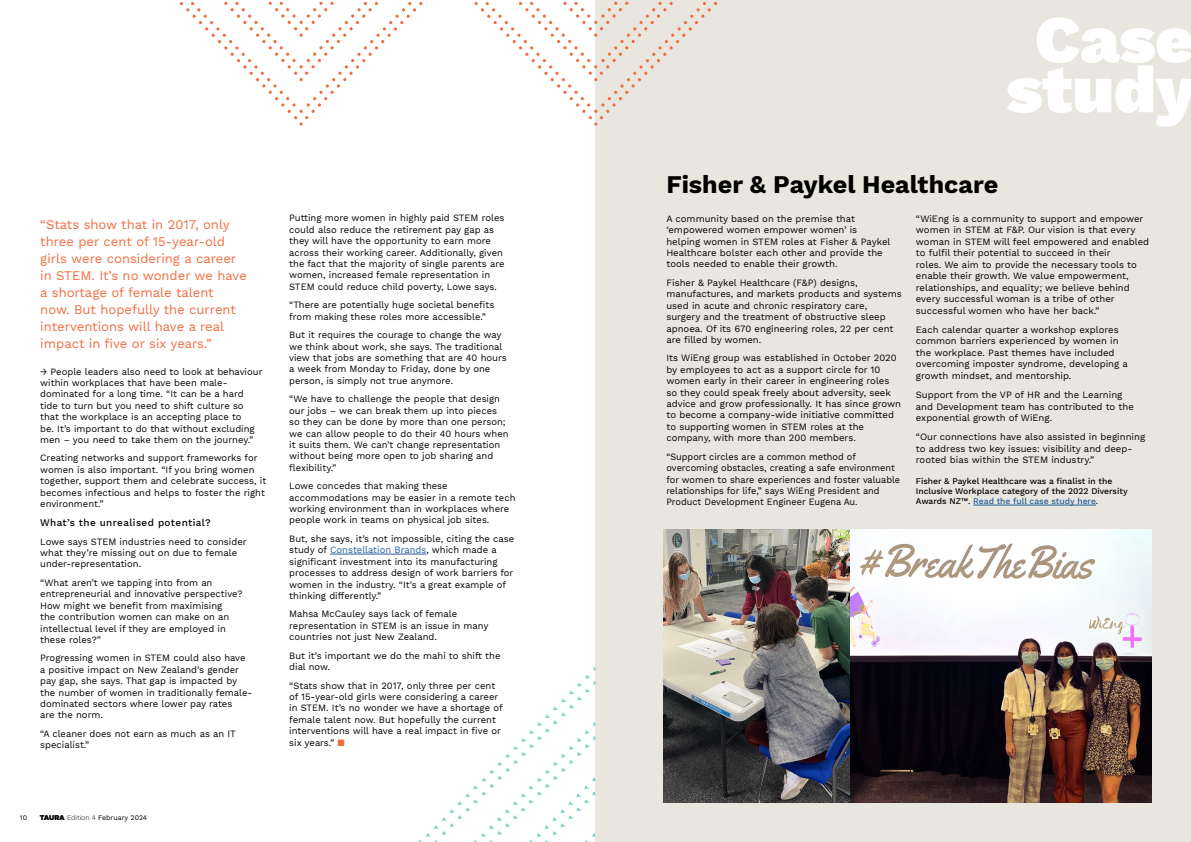
<style>
.page{position:relative;width:1191px;height:842px;background:#fff}
.page>*{position:absolute;margin:0;border:0;box-sizing:border-box;transform-origin:0 0}
.t1{font:900 67px/50px "Work Sans";color:#fff;text-align:center}
.t2{font:700 25px "Work Sans";color:#000}
.t3{font:13px/17px "Work Sans";color:#f36c3f}
.t4{font:500 10px "Work Sans";letter-spacing:.04em;color:#000}
.t5{font:9.5px/11.4px "Work Sans";color:#000}
.t6{font:9.5px/11.4px "Work Sans";color:#000;scale:.96 1}
.t7{font:500 8.5px/10.2px "Work Sans";color:#000}
.t8{font:7px "Work Sans";color:#000}
.s1{color:#215e9e}
.s2{color:#f36c3f}
.s3{font-family:"Gotham";font-weight:900}
.s4{font-weight:300}
</style>
<div class="page">
<div style="left:595px;top:0;width:596px;height:842px;background:#e9e6df"></div>
<svg style="left:180px;top:2px;width:242px;height:124px"></svg>
<svg style="left:474px;top:2px;width:243px;height:124px"></svg>
<hr style="left:330px;top:554px;width:96px;height:1px;background:#215e9e">
<hr style="left:973px;top:505px;width:123px;height:1px;background:#215e9e">
<img style="left:849px;top:529px;width:302px;height:273px">
<svg style="left:419px;top:667px;width:176px;height:175px"></svg>
<img style="left:663px;top:529px;width:186px;height:273px">
<p class="t3" style="left:40px;top:216px;width:208px">“Stats show that in 2017, only three per cent of 15-year-old girls were considering a career in STEM. It’s no wonder we have a shortage of female talent<br>now. But hopefully the current interventions will have a real impact in five or six years.”</p>
<p class="t5" style="left:40px;top:366px;width:224px">→ People leaders also need to look at behaviour within workplaces that have been male&shy;dominated for a long time. “It can be a hard tide to turn but you need to shift culture so that the workplace is an accepting place to<br>be. It’s important to do that without excluding men – you need to take them on the journey.”</p>
<p class="t5" style="left:40px;top:453px;width:228px">Creating networks and support frameworks for women is also important. “If you bring women together, support them and celebrate success, it becomes infectious and helps to foster the right environment.”</p>
<p class="t4" style="left:40px;top:517px;width:172px">What’s the unrealised potential?</p>
<p class="t5" style="left:40px;top:536px;width:208px">Lowe says STEM industries need to consider what they’re missing out on due to female under-representation.</p>
<p class="t5" style="left:40px;top:577px;width:204px">“What aren’t we tapping into from an entrepreneurial and innovative perspective?<br>How might we benefit from maximising<br>the contribution women can make on an intellectual level if they are employed in these roles?”</p>
<p class="t5" style="left:40px;top:653px;width:214px">Progressing women in STEM could also have a positive impact on New Zealand’s gender pay gap, she says. That gap is impacted by the number of women in traditionally female&shy;dominated sectors where lower pay rates<br>are the norm.</p>
<p class="t5" style="left:40px;top:728px;width:197px">“A cleaner does not earn as much as an IT specialist.”</p>
<p class="t5" style="left:289px;top:213px;width:217px">Putting more women in highly paid STEM roles could also reduce the retirement pay gap as they will have the opportunity to earn more across their working career. Additionally, given the fact that the majority of single parents are women, increased female representation in STEM could reduce child poverty, Lowe says.</p>
<p class="t5" style="left:289px;top:300px;width:207px">“There are potentially huge societal benefits from making these roles more accessible.”</p>
<p class="t5" style="left:289px;top:330px;width:219px">But it requires the courage to change the way we think about work, she says. The traditional view that jobs are something that are 40 hours a week from Monday to Friday, done by one person, is simply not true anymore.</p>
<p class="t5" style="left:289px;top:394px;width:221px">“We have to challenge the people that design our jobs – we can break them up into pieces so they can be done by more than one person; we can allow people to do their 40 hours when it suits them. We can’t change representation without being more open to job sharing and flexibility.”</p>
<p class="t5" style="left:289px;top:481px;width:228px">Lowe concedes that making these accommodations may be easier in a remote tech working environment than in workplaces where people work in teams on physical job sites.</p>
<p class="t5" style="left:289px;top:533px;width:227px">But, she says, it’s not impossible, citing the case study of <span class="s1">Constellation Brands</span>, which made a significant investment into its manufacturing processes to address design of work barriers for women in the industry. “It’s a great example of thinking differently.”</p>
<p class="t5" style="left:289px;top:609px;width:201px">Mahsa McCauley says lack of female representation in STEM is an issue in many countries not just New Zealand.</p>
<p class="t5" style="left:289px;top:650px;width:213px">But it’s important we do the mahi to shift the dial now.</p>
<p class="t5" style="left:289px;top:680px;width:215px">“Stats show that in 2017, only three per cent of 15-year-old girls were considering a career in STEM. It’s no wonder we have a shortage of female talent now. But hopefully the current interventions will have a real impact in five or six years.” <span class="s2">▪</span></p>
<p class="t8" style="left:20px;top:813px;width:9px">10</p>
<p class="t8" style="left:40px;top:813px;width:109px"><span class="s3">TAURA</span> <span class="s4">Edition 4</span> February 2024</p>
<h1 class="t1" style="left:1006px;top:18px;width:191px">Case study</h1>
<h2 class="t2" style="left:666px;top:170px;width:333px">Fisher &amp; Paykel Healthcare</h2>
<p class="t5" style="left:666px;top:213px;width:225px">A community based on the premise that ‘empowered women empower women’ is helping women in STEM roles at Fisher &amp; Paykel Healthcare bolster each other and provide the tools needed to enable their growth.</p>
<p class="t5" style="left:666px;top:277px;width:237px">Fisher &amp; Paykel Healthcare (F&amp;P) designs, manufactures, and markets products and systems used in acute and chronic respiratory care, surgery and the treatment of obstructive sleep apnoea. Of its 670 engineering roles, 22 per cent are filled by women.</p>
<p class="t5" style="left:666px;top:353px;width:236px">Its WiEng group was established in October 2020 by employees to act as a support circle for 10 women early in their career in engineering roles so they could speak freely about adversity, seek advice and grow professionally. It has since grown to become a company-wide initiative committed to supporting women in STEM roles at the company, with more than 200 members.</p>
<p class="t6" style="left:666px;top:451px;width:245px">“Support circles are a common method of overcoming obstacles, creating a safe environment for women to share experiences and foster valuable relationships for life,” says WiEng President and Product Development Engineer Eugena Au.</p>
<p class="t5" style="left:916px;top:213px;width:235px">“WiEng is a community to support and empower women in STEM at F&amp;P. Our vision is that every woman in STEM will feel empowered and enabled to fulfil their potential to succeed in their<br>roles. We aim to provide the necessary tools to enable their growth. We value empowerment, relationships, and equality; we believe behind every successful woman is a tribe of other successful women who have her back.”</p>
<p class="t5" style="left:916px;top:324px;width:214px">Each calendar quarter a workshop explores common barriers experienced by women in the workplace. Past themes have included overcoming imposter syndrome, developing a growth mindset, and mentorship.</p>
<p class="t5" style="left:916px;top:389px;width:219px">Support from the VP of HR and the Learning and Development team has contributed to the exponential growth of WiEng.</p>
<p class="t5" style="left:916px;top:432px;width:231px">“Our connections have also assisted in beginning to address two key issues: visibility and deep&shy;rooted bias within the STEM industry.”</p>
<p class="t7" style="left:916px;top:476px;width:213px">Fisher &amp; Paykel Healthcare was a finalist in the<br>Inclusive Workplace category of the 2022 Diversity<br>Awards NZ™. <span class="s1">Read the full case study here</span>.</p>
</div>
